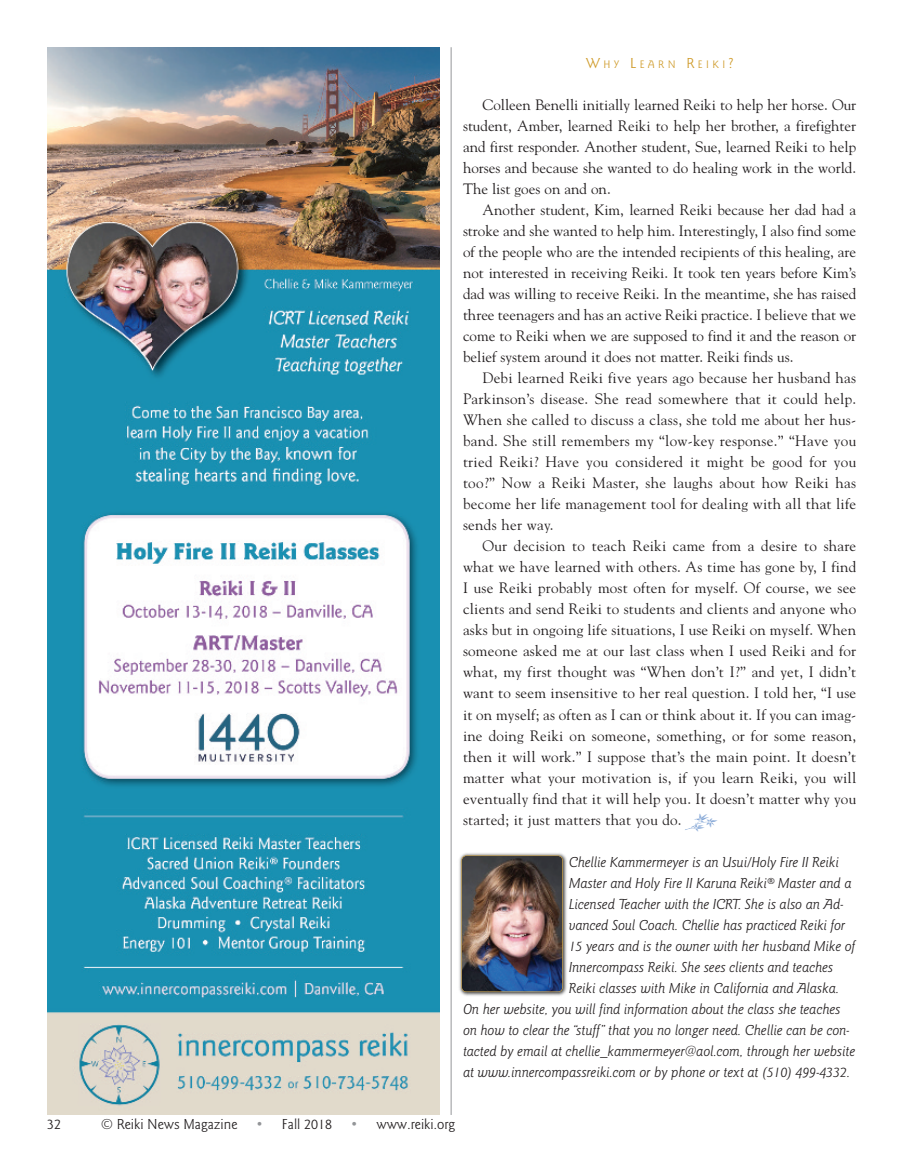
<style>
.page{position:relative;width:905px;height:1175px;background:#fff}
.page>*{position:absolute;margin:0;border:0;box-sizing:border-box;transform-origin:0 0}
.t1{font:15px/21px "Goudy";letter-spacing:.005em;color:#231f20;text-align:justify}
.t2{font:italic 15px "Goudy Sans Pro";letter-spacing:-.01em;color:#231f20}
.t3{font:15px "Goudy Sans Pro";color:#231f20}
.t4{font:11.25px "Goudy Sans Pro";letter-spacing:.31em;color:#cf9b2a}
.s1{font-size:15px}
.s2{color:#939598}
</style>
<div class="page">
<img style="left:459px;top:853px;width:108px;height:143px">
<img style="left:462px;top:856px;width:100px;height:135px;border-radius:4px">
<div style="left:461px;top:855px;width:101px;height:137px;border:1px solid #cf9b2a;border-radius:5px"></div>
<img style="left:47px;top:47px;width:392px;height:1067px">
<hr style="left:451px;top:47px;width:1px;height:1068px;background:#95979a">
<p class="t4" style="left:585px;top:60px;width:149px"><span class="s1">W</span>HY <span class="s1">L</span>EARN <span class="s1">R</span>EIKI<span class="s1">?</span></p>
<p class="t1" style="left:463px;top:95px;width:395px;text-indent:20px">Colleen Benelli initially learned Reiki to help her horse. Our student, Amber, learned Reiki to help her brother, a firefighter and first responder. Another student, Sue, learned Reiki to help horses and because she wanted to do healing work in the world.<br>The list goes on and on.</p>
<p class="t1" style="left:463px;top:200px;width:395px;text-indent:20px">Another student, Kim, learned Reiki because her dad had a stroke and she wanted to help him. Interestingly, I also find some of the people who are the intended recipients of this healing, are not interested in receiving Reiki. It took ten years before Kim’s dad was willing to receive Reiki. In the meantime, she has raised three teenagers and has an active Reiki practice. I believe that we come to Reiki when we are supposed to find it and the reason or belief system around it does not matter. Reiki finds us.</p>
<p class="t1" style="left:463px;top:368px;width:395px;text-indent:20px">Debi learned Reiki five years ago because her husband has Parkinson’s disease. She read somewhere that it could help.<br>When she called to discuss a class, she told me about her hus&shy;band. She still remembers my “low-key response.” “Have you tried Reiki? Have you considered it might be good for you too?” Now a Reiki Master, she laughs about how Reiki has become her life management tool for dealing with all that life sends her way.</p>
<p class="t1" style="left:463px;top:536px;width:395px;text-indent:20px">Our decision to teach Reiki came from a desire to share what we have learned with others. As time has gone by, I find I use Reiki probably most often for myself. Of course, we see clients and send Reiki to students and clients and anyone who asks but in ongoing life situations, I use Reiki on myself. When someone asked me at our last class when I used Reiki and for what, my first thought was “When don’t I?” and yet, I didn’t want to seem insensitive to her real question. I told her, “I use it on myself; as often as I can or think about it. If you can imag&shy;ine doing Reiki on someone, something, or for some reason, then it will work.” I suppose that’s the main point. It doesn’t matter what your motivation is, if you learn Reiki, you will eventually find that it will help you. It doesn’t matter why you started; it just matters that you do.</p>
<p class="t2" style="left:568px;top:855px;width:271px">Chellie Kammermeyer is an Usui/Holy Fire II Reiki</p>
<p class="t2" style="left:569px;top:876px;width:284px">Master and Holy Fire II Karuna Reiki® Master and a</p>
<p class="t2" style="left:569px;top:897px;width:276px">Licensed Teacher with the ICRT. She is also an Ad-</p>
<p class="t2" style="left:569px;top:918px;width:278px">vanced Soul Coach. Chellie has practiced Reiki for</p>
<p class="t2" style="left:569px;top:939px;width:288px">15 years and is the owner with her husband Mike of</p>
<p class="t2" style="left:569px;top:960px;width:266px">Innercompass Reiki. She sees clients and teaches</p>
<p class="t2" style="left:569px;top:981px;width:272px">Reiki classes with Mike in California and Alaska.</p>
<p class="t2" style="left:463px;top:1002px;width:379px">On her website, you will find information about the class she teaches</p>
<p class="t2" style="left:463px;top:1023px;width:388px">on how to clear the “stuff” that you no longer need. Chellie can be con-</p>
<p class="t2" style="left:463px;top:1044px;width:394px">tacted by email at chellie_kammermeyer@aol.com, through her website</p>
<p class="t2" style="left:463px;top:1065px;width:388px">at www.innercompassreiki.com or by phone or text at (510) 499-4332.</p>
<p class="t3" style="left:47px;top:1118px;width:15px">32</p>
<p class="t3" style="left:101px;top:1118px;width:138px">© Reiki News Magazine</p>
<p class="t3" style="left:256px;top:1118px;width:77px"><span class="s2">•</span> Fall 2018</p>
<p class="t3" style="left:351px;top:1118px;width:106px"><span class="s2">•</span> www.reiki.org</p>
</div>
